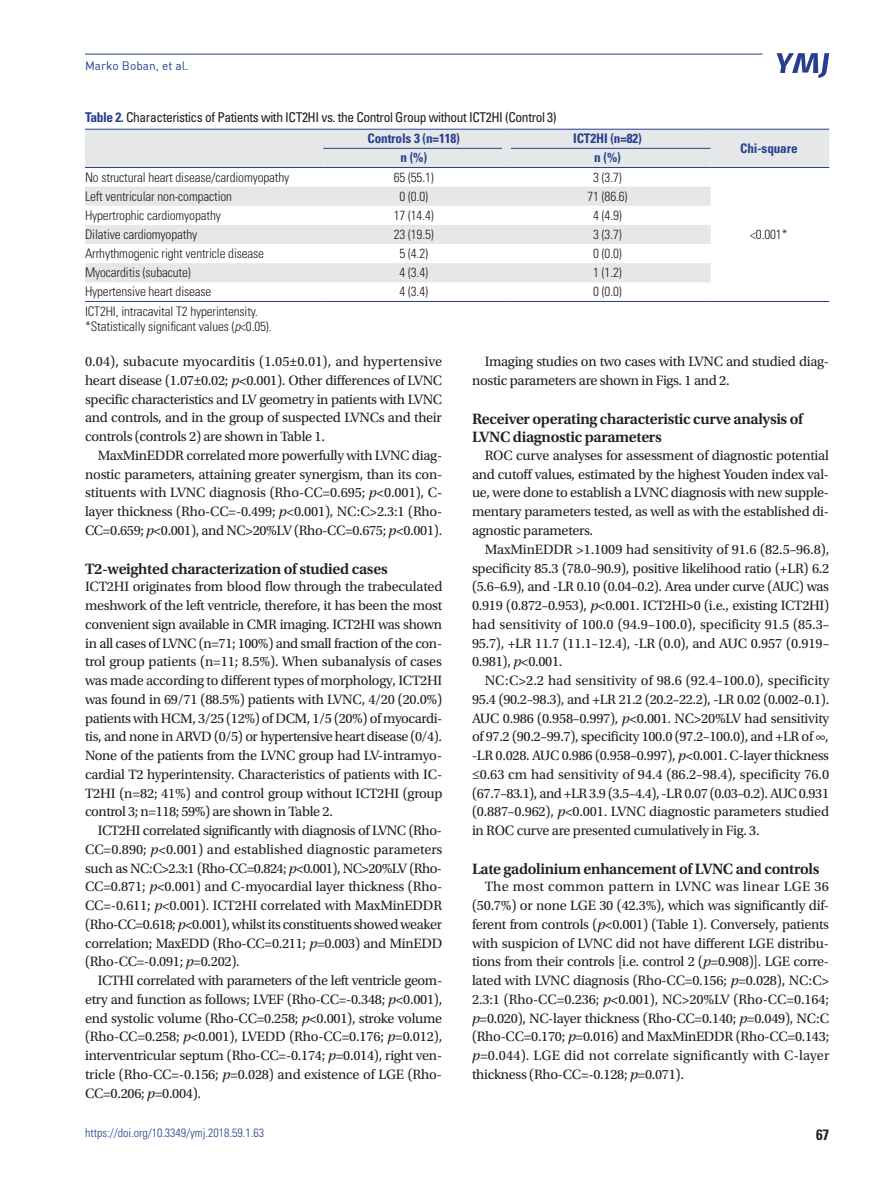
<style>
.page{position:relative;width:893px;height:1191px;background:#fff}
.page>*{position:absolute;margin:0;border:0;box-sizing:border-box;transform-origin:0 0}
._1_제목{font:600 15.75px "Utopia Std";letter-spacing:-.02em;color:#231f20}
.t1{font:700 condensed 15px "Univers LT Std";color:#231f20}
.본문{font:14.25px/18.8px "Utopia Std";letter-spacing:-.02em;color:#231f20;text-align:justify}
.본문1{font:14.25px/18.8px "Utopia Std";letter-spacing:-.02em;color:#231f20;text-align:justify}
.표제목{font:condensed 13.5px "Univers LT Std";letter-spacing:-.03em;color:#231f20}
.표본문{font:300 condensed 13.2px "Univers LT Std";letter-spacing:-.01em;color:#231f20}
.표설명{font:300 condensed 13.2px "Univers LT Std";letter-spacing:-.01em;color:#231f20}
.표본문-2{font:700 condensed 13.2px "Univers LT Std";letter-spacing:-.01em;color:#253f8e}
.t2{font:300 condensed 12px "Univers LT Std";color:#253f8e}
.t3{font:12px "Dinreg";color:#253f8e}
.s1{font-weight:700;color:#253f8e}
.s2{font-style:italic}
</style>
<div class="page">
<svg style="left:777px;top:53px;width:52px;height:25px"></svg>
<hr style="left:85px;top:54px;width:678px;height:1px;background:#253f8e">
<div style="left:85px;top:130px;width:744px;height:37px;background:#e6e7e9"></div>
<svg style="left:85px;top:187px;width:626px;height:95px;fill:#e6e7e9"></svg>
<hr style="left:85px;top:129px;width:238px;height:1px;background:#253f8e">
<hr style="left:323px;top:129px;width:184px;height:1px;background:#253f8e">
<hr style="left:507px;top:129px;width:204px;height:1px;background:#253f8e">
<hr style="left:711px;top:129px;width:118px;height:1px;background:#253f8e">
<hr style="left:85px;top:301px;width:238px;height:1px;background:#253f8e">
<hr style="left:323px;top:301px;width:184px;height:1px;background:#253f8e">
<hr style="left:507px;top:301px;width:204px;height:1px;background:#253f8e">
<hr style="left:711px;top:301px;width:118px;height:1px;background:#253f8e">
<hr style="left:85px;top:167px;width:238px;height:1px;background:#253f8e">
<hr style="left:711px;top:167px;width:118px;height:1px;background:#253f8e">
<hr style="left:323px;top:148px;width:184px;height:1px;background:#253f8e">
<hr style="left:507px;top:148px;width:204px;height:1px;background:#253f8e">
<hr style="left:323px;top:167px;width:184px;height:1px;background:#253f8e">
<hr style="left:507px;top:167px;width:204px;height:1px;background:#253f8e">
<div style="left:502px;top:144px;width:9px;height:15px;background:#e6e7e9"></div>
<p class="t3" style="left:85px;top:58px;width:105px">Marko Boban, et al.</p>
<p class="표제목" style="left:85px;top:108px;width:473px"><span class="s1">Table 2.</span> Characteristics of Patients with ICT2HI vs. the Control Group without ICT2HI (Control 3)</p>
<p class="표본문-2" style="left:368px;top:130px;width:94px">Controls 3 (n=118)</p>
<p class="표본문-2" style="left:573px;top:130px;width:70px">ICT2HI (n=82)</p>
<p class="표본문-2" style="left:400px;top:149px;width:28px">n (%)</p>
<p class="표본문-2" style="left:594px;top:149px;width:28px">n (%)</p>
<p class="표본문" style="left:85px;top:169px;width:206px">No structural heart disease/cardiomyopathy</p>
<p class="표본문" style="left:394px;top:169px;width:41px">65 (55.1)</p>
<p class="표본문" style="left:593px;top:169px;width:30px">3 (3.7)</p>
<p class="표본문" style="left:85px;top:188px;width:149px">Left ventricular non-compaction</p>
<p class="표본문" style="left:400px;top:188px;width:30px">0 (0.0)</p>
<p class="표본문" style="left:588px;top:188px;width:41px">71 (86.6)</p>
<p class="표본문" style="left:85px;top:207px;width:137px">Hypertrophic cardiomyopathy</p>
<p class="표본문" style="left:394px;top:207px;width:41px">17 (14.4)</p>
<p class="표본문" style="left:593px;top:207px;width:30px">4 (4.9)</p>
<p class="표본문" style="left:85px;top:226px;width:114px">Dilative cardiomyopathy</p>
<p class="표본문" style="left:394px;top:226px;width:41px">23 (19.5)</p>
<p class="표본문" style="left:593px;top:226px;width:30px">3 (3.7)</p>
<p class="표본문" style="left:85px;top:245px;width:181px">Arrhythmogenic right ventricle disease</p>
<p class="표본문" style="left:400px;top:245px;width:30px">5 (4.2)</p>
<p class="표본문" style="left:593px;top:245px;width:30px">0 (0.0)</p>
<p class="표본문" style="left:85px;top:264px;width:107px">Myocarditis (subacute)</p>
<p class="표본문" style="left:400px;top:264px;width:30px">4 (3.4)</p>
<p class="표본문" style="left:593px;top:264px;width:30px">1 (1.2)</p>
<p class="표본문" style="left:85px;top:283px;width:128px">Hypertensive heart disease</p>
<p class="표본문" style="left:400px;top:283px;width:30px">4 (3.4)</p>
<p class="표본문" style="left:593px;top:283px;width:30px">0 (0.0)</p>
<p class="표설명" style="left:85px;top:303px;width:175px">ICT2HI, intracavital T2 hyperintensity.</p>
<p class="표설명" style="left:85px;top:318px;width:188px">*Statistically significant values (<span class="s2">p</span>&lt;0.05).</p>
<p class="표본문-2" style="left:740px;top:140px;width:59px">Chi-square</p>
<p class="표본문" style="left:750px;top:226px;width:39px">&lt;0.001*</p>
<p class="본문1" style="left:85px;top:352px;width:359px">0.04), subacute myocarditis (1.05±0.01), and hypertensive heart disease (1.07±0.02; <span class="s2">p</span>&lt;0.001). Other differences of LVNC specific characteristics and LV geometry in patients with LVNC and controls, and in the group of suspected LVNCs and their controls (controls 2) are shown in Table 1.</p>
<p class="본문" style="left:85px;top:446px;width:359px;text-indent:13px">MaxMinEDDR correlated more powerfully with LVNC diag&shy;nostic parameters, attaining greater synergism, than its con&shy;stituents with LVNC diagnosis (Rho-CC=0.695; <span class="s2">p</span>&lt;0.001), C&shy;layer thickness (Rho-CC=-0.499; <span class="s2">p</span>&lt;0.001), NC:C&gt;2.3:1 (Rho-CC=0.659; <span class="s2">p</span>&lt;0.001), and NC&gt;20%LV (Rho-CC=0.675; <span class="s2">p</span>&lt;0.001).</p>
<p class="_1_제목" style="left:85px;top:560px;width:304px">T2-weighted characterization of studied cases</p>
<p class="본문1" style="left:85px;top:577px;width:359px">ICT2HI originates from blood flow through the trabeculated meshwork of the left ventricle, therefore, it has been the most convenient sign available in CMR imaging. ICT2HI was shown in all cases of LVNC (n=71; 100%) and small fraction of the con&shy;trol group patients (n=11; 8.5%). When subanalysis of cases was made according to different types of morphology, ICT2HI was found in 69/71 (88.5%) patients with LVNC, 4/20 (20.0%) patients with HCM, 3/25 (12%) of DCM, 1/5 (20%) of myocardi&shy;tis, and none in ARVD (0/5) or hypertensive heart disease (0/4).<br>None of the patients from the LVNC group had LV-intramyo&shy;cardial T2 hyperintensity. Characteristics of patients with IC-T2HI (n=82; 41%) and control group without ICT2HI (group control 3; n=118; 59%) are shown in Table 2.</p>
<p class="본문" style="left:85px;top:821px;width:359px;text-indent:13px">ICT2HI correlated significantly with diagnosis of LVNC (Rho-CC=0.890; <span class="s2">p</span>&lt;0.001) and established diagnostic parameters such as NC:C&gt;2.3:1 (Rho-CC=0.824; <span class="s2">p</span>&lt;0.001), NC&gt;20%LV (Rho-CC=0.871; <span class="s2">p</span>&lt;0.001) and C-myocardial layer thickness (Rho-CC=-0.611; <span class="s2">p</span>&lt;0.001). ICT2HI correlated with MaxMinEDDR (Rho-CC=0.618; <span class="s2">p</span>&lt;0.001), whilst its constituents showed weaker correlation; MaxEDD (Rho-CC=0.211; <span class="s2">p</span>=0.003) and MinEDD (Rho-CC=-0.091; <span class="s2">p</span>=0.202).</p>
<p class="본문" style="left:85px;top:971px;width:359px;text-indent:13px">ICTHI correlated with parameters of the left ventricle geom&shy;etry and function as follows; LVEF (Rho-CC=-0.348; <span class="s2">p</span>&lt;0.001), end systolic volume (Rho-CC=0.258; <span class="s2">p</span>&lt;0.001), stroke volume (Rho-CC=0.258; <span class="s2">p</span>&lt;0.001), LVEDD (Rho-CC=0.176; <span class="s2">p</span>=0.012), interventricular septum (Rho-CC=-0.174; <span class="s2">p</span>=0.014), right ven&shy;tricle (Rho-CC=-0.156; <span class="s2">p</span>=0.028) and existence of LGE (Rho-CC=0.206; <span class="s2">p</span>=0.004).</p>
<p class="t2" style="left:85px;top:1125px;width:181px">https://doi.org/10.3349/ymj.2018.59.1.63</p>
<p class="본문" style="left:472px;top:352px;width:359px;text-indent:13px">Imaging studies on two cases with LVNC and studied diag&shy;nostic parameters are shown in Figs. 1 and 2.</p>
<p class="_1_제목" style="left:472px;top:410px;width:333px">Receiver operating characteristic curve analysis of</p>
<p class="_1_제목" style="left:472px;top:428px;width:191px">LVNC diagnostic parameters</p>
<p class="본문" style="left:472px;top:446px;width:359px;text-indent:13px">ROC curve analyses for assessment of diagnostic potential and cutoff values, estimated by the highest Youden index val&shy;ue, were done to establish a LVNC diagnosis with new supple&shy;mentary parameters tested, as well as with the established di&shy;agnostic parameters.</p>
<p class="본문" style="left:472px;top:540px;width:359px;text-indent:13px">MaxMinEDDR &gt;1.1009 had sensitivity of 91.6 (82.5–96.8), specificity 85.3 (78.0–90.9), positive likelihood ratio (+LR) 6.2 (5.6–6.9), and -LR 0.10 (0.04–0.2). Area under curve (AUC) was 0.919 (0.872–0.953), <span class="s2">p</span>&lt;0.001. ICT2HI&gt;0 (i.e., existing ICT2HI) had sensitivity of 100.0 (94.9–100.0), specificity 91.5 (85.3– 95.7), +LR 11.7 (11.1–12.4), -LR (0.0), and AUC 0.957 (0.919– 0.981), <span class="s2">p</span>&lt;0.001.</p>
<p class="본문" style="left:472px;top:671px;width:359px;text-indent:13px">NC:C&gt;2.2 had sensitivity of 98.6 (92.4–100.0), specificity 95.4 (90.2–98.3), and +LR 21.2 (20.2–22.2), -LR 0.02 (0.002–0.1).<br>AUC 0.986 (0.958–0.997), <span class="s2">p</span>&lt;0.001. NC&gt;20%LV had sensitivity of 97.2 (90.2–99.7), specificity 100.0 (97.2–100.0), and +LR of ∞, -LR 0.028. AUC 0.986 (0.958–0.997), <span class="s2">p</span>&lt;0.001. C-layer thickness ≤0.63 cm had sensitivity of 94.4 (86.2–98.4), specificity 76.0 (67.7–83.1), and +LR 3.9 (3.5–4.4), -LR 0.07 (0.03–0.2). AUC 0.931 (0.887–0.962), <span class="s2">p</span>&lt;0.001. LVNC diagnostic parameters studied in ROC curve are presented cumulatively in Fig. 3.</p>
<p class="_1_제목" style="left:472px;top:860px;width:349px">Late gadolinium enhancement of LVNC and controls</p>
<p class="본문" style="left:472px;top:877px;width:359px;text-indent:13px">The most common pattern in LVNC was linear LGE 36 (50.7%) or none LGE 30 (42.3%), which was significantly dif&shy;ferent from controls (<span class="s2">p</span>&lt;0.001) (Table 1). Conversely, patients with suspicion of LVNC did not have different LGE distribu&shy;tions from their controls [i.e. control 2 (<span class="s2">p</span>=0.908)]. LGE corre&shy;lated with LVNC diagnosis (Rho-CC=0.156; <span class="s2">p</span>=0.028), NC:C&gt; 2.3:1 (Rho-CC=0.236; <span class="s2">p</span>&lt;0.001), NC&gt;20%LV (Rho-CC=0.164; <span class="s2">p</span>=0.020), NC-layer thickness (Rho-CC=0.140; <span class="s2">p</span>=0.049), NC:C (Rho-CC=0.170; <span class="s2">p</span>=0.016) and MaxMinEDDR (Rho-CC=0.143; <span class="s2">p</span>=0.044). LGE did not correlate significantly with C-layer thickness (Rho-CC=-0.128; <span class="s2">p</span>=0.071).</p>
<p class="t1" style="left:816px;top:1125px;width:15px">67</p>
</div>
